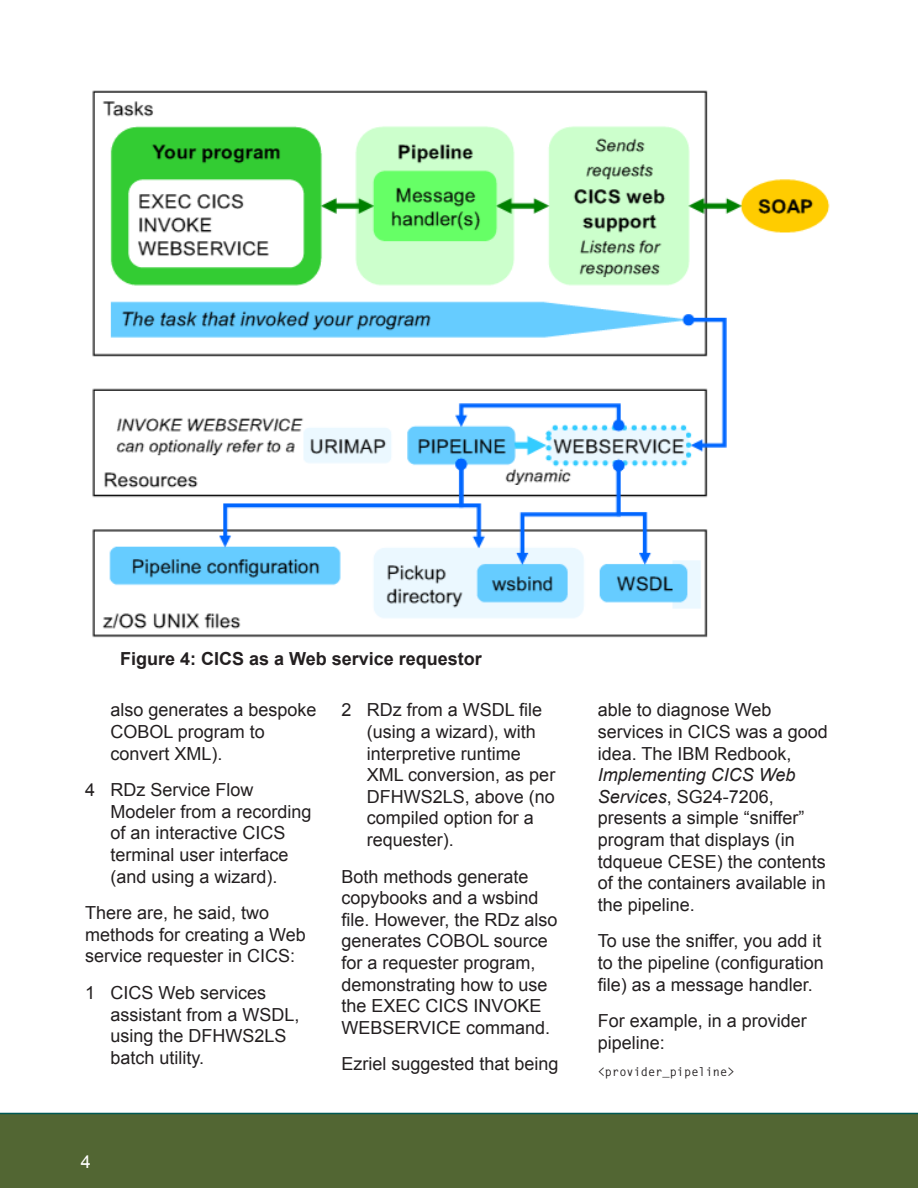
<style>
.page{position:relative;width:918px;height:1188px;background:#fff}
.page>*{position:absolute;margin:0;border:0;box-sizing:border-box;transform-origin:0 0}
.text{font:18px/21.6px "Arial";color:#231f20}
.blob{font:18px/21.6px "Arial";color:#231f20}
.t1{font:700 18px "Arial";color:#231f20}
.t2{font:18px "Arial";color:#fff}
.pgm_code{font:700 12px "Letter Gothic Std";color:#231f20}
.s1{font-style:italic}
</style>
<div class="page">
<div style="left:0;top:1113px;width:918px;height:75px;background:#526633"></div>
<img style="left:92px;top:90px;width:738px;height:548px">
<p class="t1" style="left:120px;top:647px;width:363px">Figure 4: CICS as a Web service requestor</p>
<p class="blob" style="left:111px;top:699px;width:208px">also generates a bespoke<br>COBOL program to convert XML).</p>
<p class="blob" style="left:111px;top:779px;width:203px;text-indent:-25px">4 RDz Service Flow<br>Modeler from a recording of an interactive CICS terminal user interface (and using a wizard).</p>
<p class="text" style="left:85px;top:902px;width:222px">There are, he said, two methods for creating a Web service requester in CICS:</p>
<p class="blob" style="left:111px;top:982px;width:191px;text-indent:-25px">1 CICS Web services assistant from a WSDL, using the DFHWS2LS batch utility.</p>
<p class="blob" style="left:367px;top:699px;width:190px;text-indent:-26px">2 RDz from a WSDL file (using a wizard), with interpretive runtime<br>XML conversion, as per<br>DFHWS2LS, above (no compiled option for a requester).</p>
<p class="text" style="left:341px;top:866px;width:218px">Both methods generate copybooks and a wsbind file. However, the RDz also generates COBOL source for a requester program, demonstrating how to use the EXEC CICS INVOKE<br>WEBSERVICE command.</p>
<p class="text" style="left:341px;top:1053px;width:219px">Ezriel suggested that being</p>
<p class="t2" style="left:81px;top:1150px;width:12px">4</p>
<p class="text" style="left:598px;top:699px;width:232px">able to diagnose Web services in CICS was a good idea. The IBM Redbook,<br><span class="s1">Implementing CICS Web<br>Services</span>, SG24-7206, presents a simple “sniffer” program that displays (in tdqueue CESE) the contents of the containers available in the pipeline.</p>
<p class="text" style="left:598px;top:930px;width:228px">To use the sniffer, you add it to the pipeline (configuration file) as a message handler.</p>
<p class="text" style="left:598px;top:1010px;width:211px">For example, in a provider pipeline:</p>
<p class="pgm_code" style="left:598px;top:1064px;width:138px">&lt;provider_pipeline&gt;</p>
</div>
